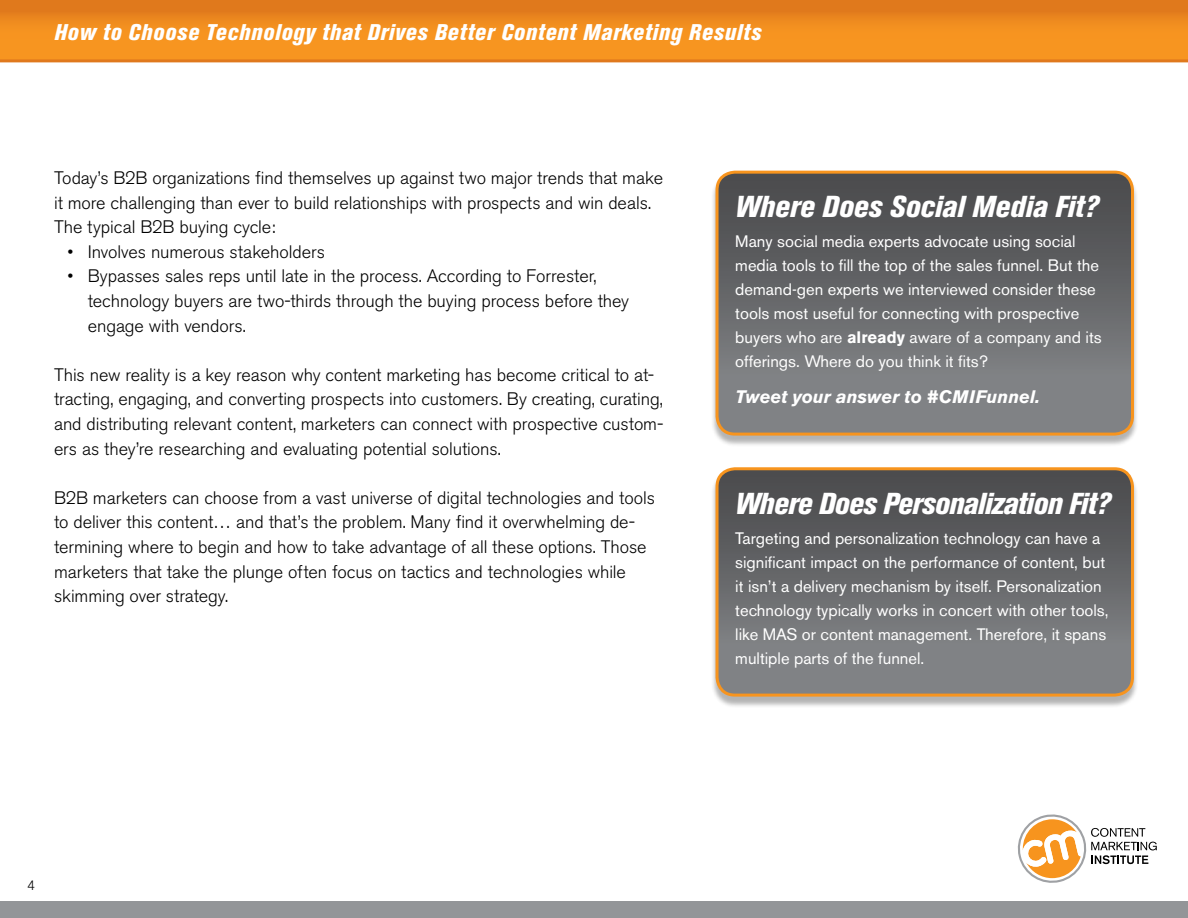
<style>
.page{position:relative;width:1188px;height:918px;background:#fff}
.page>*{position:absolute;margin:0;border:0;box-sizing:border-box;transform-origin:0 0}
.t1{font:italic 800 condensed 30px "Akzidenz Grotesk BE";letter-spacing:-.015em;color:#fff}
.t2{font:italic 800 condensed 22.5px "Akzidenz Grotesk BE";letter-spacing:.03em;color:#fff}
.t3{font:300 18px/24.6px "Akzidenz Grotesk BE";letter-spacing:-.005em;color:#000}
.t4{font:italic 700 18px "Akzidenz Grotesk BE";color:#fff}
.t5{font:16.5px/24px "Akzidenz Grotesk BE";color:#fff}
.t6{font:300 13.5px "Akzidenz Grotesk BE";color:#000}
.s1{font-weight:700}
</style>
<div class="page">
<div style="left:0;top:0;width:1188px;height:60px;background:linear-gradient(to bottom,#e17a1c,#fd9d21)"></div>
<div style="left:0;top:901px;width:1188px;height:17px;background:#939598"></div>
<svg style="left:1017px;top:814px;width:140px;height:69px"></svg>
<svg style="left:0;top:59px;width:1188px;height:3px"></svg>
<div style="left:711px;top:173px;width:428px;height:274px;background:#000;opacity:.3"></div>
<svg style="left:717px;top:172px;width:415px;height:262px"></svg>
<div style="left:716px;top:171px;width:418px;height:265px;border:3px solid #f7941e;border-radius:18px"></div>
<div style="left:711px;top:470px;width:428px;height:238px;background:#000;opacity:.3"></div>
<svg style="left:717px;top:470px;width:415px;height:225px"></svg>
<div style="left:716px;top:467px;width:418px;height:230px;border:3px solid #f7941e;border-radius:18px"></div>
<p class="t2" style="left:54px;top:19px;width:709px">How to Choose Technology that Drives Better Content Marketing Results</p>
<p class="t3" style="left:54px;top:166px;width:611px">Today’s B2B organizations find themselves up against two major trends that make it more challenging than ever to build relationships with prospects and win deals.<br>The typical B2B buying cycle:</p>
<p class="t3" style="left:68px;top:240px;width:259px">• Involves numerous stakeholders</p>
<p class="t3" style="left:88px;top:264px;width:543px;text-indent:-20px">• Bypasses sales reps until late in the process. According to Forrester, technology buyers are two-thirds through the buying process before they engage with vendors.</p>
<p class="t3" style="left:54px;top:363px;width:611px">This new reality is a key reason why content marketing has become critical to at&shy;tracting, engaging, and converting prospects into customers. By creating, curating, and distributing relevant content, marketers can connect with prospective custom&shy;ers as they’re researching and evaluating potential solutions.</p>
<p class="t3" style="left:54px;top:486px;width:602px">B2B marketers can choose from a vast universe of digital technologies and tools to deliver this content… and that’s the problem. Many find it overwhelming de&shy;termining where to begin and how to take advantage of all these options. Those marketers that take the plunge often focus on tactics and technologies while skimming over strategy.</p>
<h1 class="t1" style="left:735px;top:190px;width:364px">Where Does Social Media Fit?</h1>
<p class="t5" style="left:735px;top:230px;width:368px">Many social media experts advocate using social media tools to fill the top of the sales funnel. But the demand-gen experts we interviewed consider these tools most useful for connecting with prospective buyers who are <span class="s1">already</span> aware of a company and its offerings. Where do you think it fits?</p>
<p class="t4" style="left:735px;top:386px;width:306px">Tweet your answer to #CMIFunnel.</p>
<h1 class="t1" style="left:735px;top:487px;width:376px">Where Does Personalization Fit?</h1>
<p class="t5" style="left:735px;top:526px;width:375px">Targeting and personalization technology can have a significant impact on the performance of content, but it isn’t a delivery mechanism by itself. Personalization technology typically works in concert with other tools, like MAS or content management. Therefore, it spans multiple parts of the funnel.</p>
<p class="t6" style="left:27px;top:877px;width:9px">4</p>
</div>
